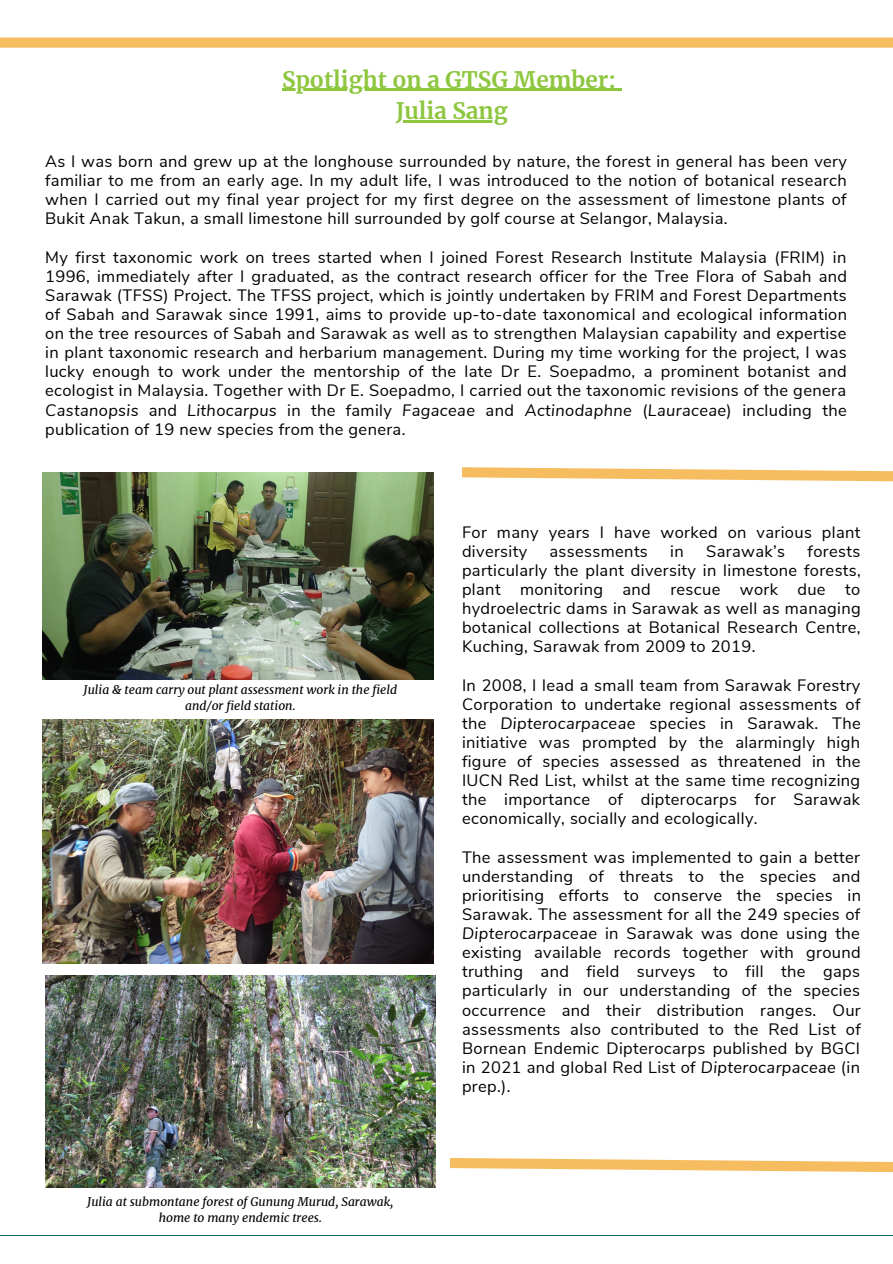
<style>
.page{position:relative;width:893px;height:1264px;background:#fff}
.page>*{position:absolute;margin:0;border:0;box-sizing:border-box;transform-origin:0 0}
.t1{font:700 22.5px/31.5px "Merriweather";color:#8ec63f;text-align:center}
.t2{font:16.5px/19px "Nunito Sans";letter-spacing:.02em;color:#000;text-align:justify}
.t3{font:italic 12px/16px "Merriweather";color:#000;text-align:center}
.s1{font-style:italic}
</style>
<div class="page">
<hr style="left:0;top:1234px;width:892px;height:1px;background:#066">
<div style="left:0;top:38px;width:892px;height:10px;background:#f6bd60"></div>
<img style="left:42px;top:472px;width:391px;height:207px">
<img style="left:42px;top:719px;width:391px;height:244px">
<img style="left:45px;top:975px;width:390px;height:212px">
<hr style="left:282px;top:89px;width:334px;height:2px;background:#8ec63f">
<hr style="left:395px;top:120px;width:113px;height:2px;background:#8ec63f">
<svg style="left:462px;top:467px;width:430px;height:15px"></svg>
<svg style="left:450px;top:1158px;width:442px;height:15px"></svg>
<h1 class="t1" style="left:282px;top:64px;width:335px">Spotlight on a GTSG Member:<br>Julia Sang</h1>
<p class="t2" style="left:45px;top:152px;width:803px">As I was born and grew up at the longhouse surrounded by nature, the forest in general has been very familiar to me from an early age. In my adult life, I was introduced to the notion of botanical research when I carried out my final year project for my first degree on the assessment of limestone plants of Bukit Anak Takun, a small limestone hill surrounded by golf course at Selangor, Malaysia.</p>
<p class="t2" style="left:45px;top:247px;width:803px">My first taxonomic work on trees started when I joined Forest Research Institute Malaysia (FRIM) in 1996, immediately after I graduated, as the contract research officer for the Tree Flora of Sabah and Sarawak (TFSS) Project. The TFSS project, which is jointly undertaken by FRIM and Forest Departments of Sabah and Sarawak since 1991, aims to provide up-to-date taxonomical and ecological information on the tree resources of Sabah and Sarawak as well as to strengthen Malaysian capability and expertise in plant taxonomic research and herbarium management. During my time working for the project, I was lucky enough to work under the mentorship of the late Dr E. Soepadmo, a prominent botanist and ecologist in Malaysia. Together with Dr E. Soepadmo, I carried out the taxonomic revisions of the genera <span class="s1">Castanopsis</span> and <span class="s1">Lithocarpus</span> in the family <span class="s1">Fagaceae</span> and <span class="s1">Actinodaphne</span> (<span class="s1">Lauraceae</span>) including the publication of 19 new species from the genera.</p>
<p class="t3" style="left:84px;top:682px;width:315px">Julia &amp; team carry out plant assessment work in the field and/or field station.</p>
<p class="t3" style="left:87px;top:1194px;width:308px">Julia at submontane forest of Gunung Murud, Sarawak, home to many endemic trees.</p>
<p class="t2" style="left:462px;top:522px;width:400px">For many years I have worked on various plant diversity</p>
<p class="t2" style="left:549px;top:541px;width:100px">assessments</p>
<p class="t2" style="left:670px;top:541px;width:15px">in</p>
<p class="t2" style="left:706px;top:541px;width:80px">Sarawak’s</p>
<p class="t2" style="left:462px;top:541px;width:400px;text-indent:345px">forests particularly the plant diversity in limestone forests, plant monitoring and rescue work due to hydroelectric dams in Sarawak as well as managing botanical collections at Botanical Research Centre, Kuching, Sarawak from 2009 to 2019.</p>
<p class="t2" style="left:462px;top:675px;width:400px">In 2008, I lead a small team from Sarawak Forestry Corporation to undertake regional assessments of the <span class="s1">Dipterocarpaceae</span> species in Sarawak. The initiative was prompted by the alarmingly high figure of species assessed as threatened in the IUCN Red List, whilst at the same time recognizing the importance of dipterocarps for Sarawak economically, socially and ecologically.</p>
<p class="t2" style="left:462px;top:847px;width:400px">The assessment was implemented to gain a better understanding of threats to the species and prioritising efforts to conserve the species in Sarawak. The assessment for all the 249 species of <span class="s1">Dipterocarpaceae</span> in Sarawak was done using the existing available records together with ground truthing and field surveys to fill the gaps particularly in our understanding of the species occurrence and their distribution ranges. Our assessments also contributed to the Red List of Bornean Endemic Dipterocarps published by BGCI in 2021 and global Red List of <span class="s1">Dipterocarpaceae</span> (in prep.).</p>
</div>
